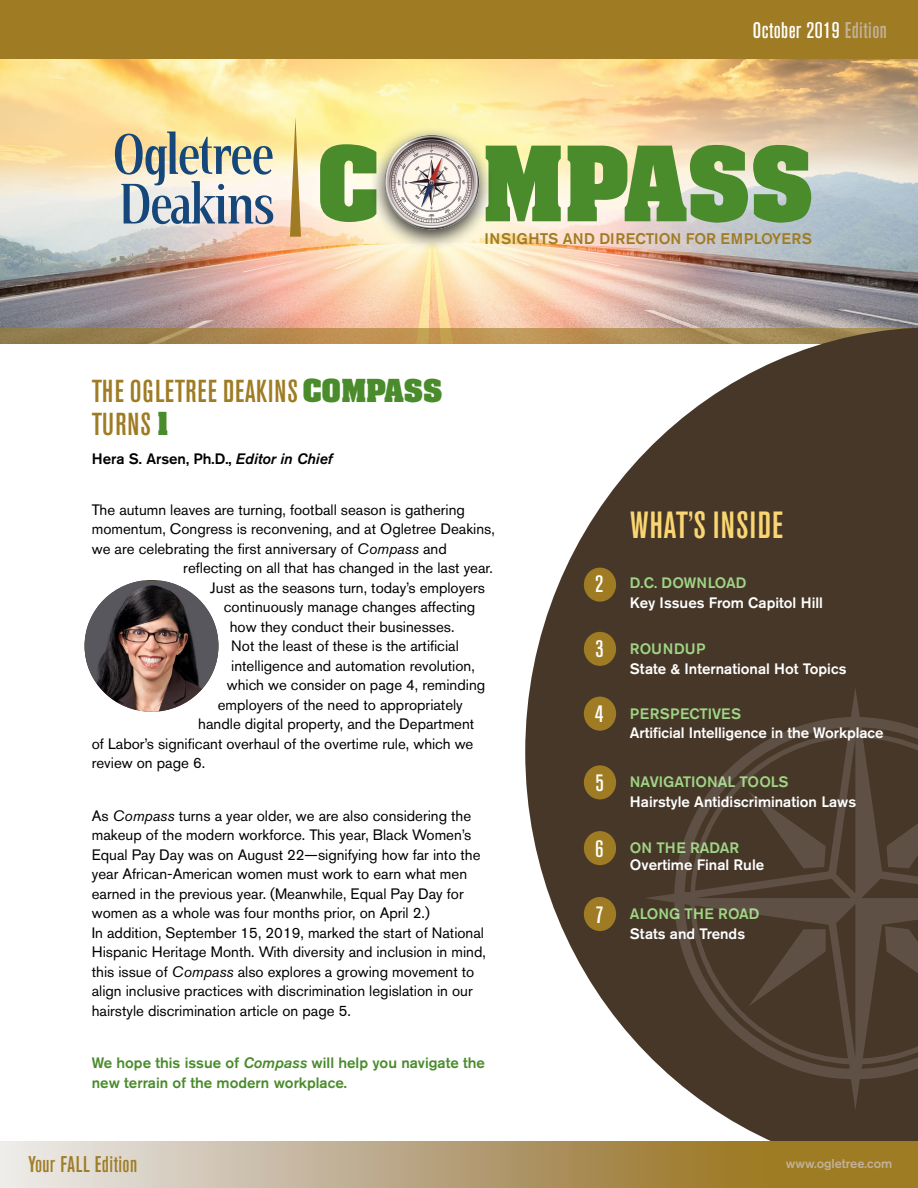
<style>
.page{position:relative;width:918px;height:1188px;background:#fff}
.page>*{position:absolute;margin:0;border:0;box-sizing:border-box;transform-origin:0 0}
.t1{font:700 88.2px "Aachen";color:#4a8b2c}
.t2{font:500 condensed 37.5px "Akzidenz Grotesk BE";letter-spacing:.03em;color:#fad672}
.t3{font:500 condensed 31.5px/33px "Akzidenz Grotesk BE";letter-spacing:.03em;color:#9f7c24}
.t4{font:500 condensed 23.7px "Akzidenz Grotesk BE";color:#fff}
.t5{font:500 condensed 22.5px "Akzidenz Grotesk BE";letter-spacing:.02em;color:#fff}
.t6{font:500 condensed 22.5px "Akzidenz Grotesk BE";letter-spacing:.02em;color:#9f7c24}
.t7{font:500 15.3px "Akzidenz Grotesk BE";color:#9f7c24}
.t8{font:15px/19.5px "Akzidenz Grotesk BE";color:#000}
.t9{font:500 15px "Akzidenz Grotesk BE";color:#fff}
.t10{font:500 15px/19.5px "Akzidenz Grotesk BE";color:#4a8b2c}
.t11{font:500 15px "Akzidenz Grotesk BE";color:#9fd584}
.t12{font:500 15px "Akzidenz Grotesk BE";color:#000}
.t13{font:500 15px "Akzidenz Grotesk BE";letter-spacing:.02em;color:#9fd584}
.t14{font:500 12.75px "Akzidenz Grotesk BE";color:#c2b198}
.s1{color:#c2b198}
.s2{font-family:"Aachen";font-weight:700;font-stretch:normal;font-size:27px;color:#4a8b2c}
.s3{font-style:italic}
</style>
<div class="page">
<img style="left:0;top:58px;width:918px;height:270px">
<img style="left:85px;top:581px;width:133px;height:131px">
<svg style="left:0;top:328px;width:525px;height:15px;background:#ad894f"></svg>
<div style="left:0;top:0;width:918px;height:58px;background:#9f7c24"></div>
<svg style="left:115px;top:132px;width:158px;height:92px;background:#b3b9b3"></svg>
<svg style="left:290px;top:117px;width:11px;height:120px"></svg>
<svg style="left:525px;top:327px;width:393px;height:814px;fill:#473729"></svg>
<div style="left:584px;top:568px;width:32px;height:34px;background:#9f7c24;border-radius:50%"></div>
<div style="left:584px;top:632px;width:32px;height:34px;background:#9f7c24;border-radius:50%"></div>
<div style="left:584px;top:697px;width:32px;height:34px;background:#9f7c24;border-radius:50%"></div>
<div style="left:584px;top:897px;width:32px;height:34px;background:#9f7c24;border-radius:50%"></div>
<div style="left:584px;top:831px;width:32px;height:34px;background:#9f7c24;border-radius:50%"></div>
<div style="left:584px;top:765px;width:32px;height:34px;background:#9f7c24;border-radius:50%"></div>
<svg style="left:645px;top:687px;width:273px;height:423px;background:#4f4033"></svg>
<svg style="left:0;top:1141px;width:918px;height:47px;background:#baa478"></svg>
<div style="left:370px;top:126px;width:124px;height:125px;background:#000;opacity:.75"></div>
<img style="left:385px;top:135px;width:94px;height:94px;border-radius:47px">
<h3 class="t5" style="left:753px;top:18px;width:136px">October 2019 <span class="s1">Edition</span></h3>
<h1 class="t1" style="left:317px;top:117px;width:498px">C MPASS</h1>
<p class="t7" style="left:484px;top:229px;width:329px">INSIGHTS AND DIRECTION FOR EMPLOYERS</p>
<h3 class="t3" style="left:92px;top:375px;width:352px">THE OGLETREE DEAKINS <span class="s2">COMPASS<br></span>TURNS <span class="s2">1</span></h3>
<p class="t12" style="left:92px;top:449px;width:242px">Hera S. Arsen, Ph.D., <span class="s3">Editor in Chief</span></p>
<p class="t8" style="left:92px;top:500px;width:375px">The autumn leaves are turning, football season is gathering</p>
<p class="t8" style="left:92px;top:519px;width:405px">momentum, Congress is reconvening, and at Ogletree Deakins,</p>
<p class="t8" style="left:92px;top:539px;width:357px">we are celebrating the first anniversary of <span class="s3">Compass</span> and</p>
<p class="t8" style="left:183px;top:558px;width:311px">reflecting on all that has changed in the last year.</p>
<p class="t8" style="left:210px;top:578px;width:276px">Just as the seasons turn, today’s employers</p>
<p class="t8" style="left:224px;top:597px;width:253px">continuously manage changes affecting</p>
<p class="t8" style="left:230px;top:617px;width:226px">how they conduct their businesses.</p>
<p class="t8" style="left:231px;top:636px;width:229px">Not the least of these is the artificial</p>
<p class="t8" style="left:231px;top:656px;width:245px">intelligence and automation revolution,</p>
<p class="t8" style="left:227px;top:675px;width:260px">which we consider on page 4, reminding</p>
<p class="t8" style="left:218px;top:695px;width:247px">employers of the need to appropriately</p>
<p class="t8" style="left:198px;top:714px;width:277px">handle digital property, and the Department</p>
<p class="t8" style="left:92px;top:734px;width:383px">of Labor’s significant overhaul of the overtime rule, which we</p>
<p class="t8" style="left:92px;top:753px;width:115px">review on page 6.</p>
<p class="t8" style="left:92px;top:806px;width:396px">As <span class="s3">Compass</span> turns a year older, we are also considering the makeup of the modern workforce. This year, Black Women’s Equal Pay Day was on August 22—signifying how far into the year African-American women must work to earn what men earned in the previous year. (Meanwhile, Equal Pay Day for women as a whole was four months prior, on April 2.)<br>In addition, September 15, 2019, marked the start of National Hispanic Heritage Month. With diversity and inclusion in mind, this issue of <span class="s3">Compass</span> also explores a growing movement to align inclusive practices with discrimination legislation in our hairstyle discrimination article on page 5.</p>
<p class="t10" style="left:92px;top:1053px;width:395px">We hope this issue of <span class="s3">Compass</span> will help you navigate the new terrain of the modern workplace.</p>
<h3 class="t4" style="left:595px;top:571px;width:10px">2</h3>
<h3 class="t4" style="left:595px;top:636px;width:10px">3</h3>
<h3 class="t4" style="left:595px;top:701px;width:10px">4</h3>
<h3 class="t4" style="left:595px;top:769px;width:10px">5</h3>
<h3 class="t4" style="left:595px;top:835px;width:10px">6</h3>
<h3 class="t4" style="left:595px;top:901px;width:10px">7</h3>
<h2 class="t2" style="left:630px;top:504px;width:154px">WHAT’S INSIDE</h2>
<p class="t11" style="left:630px;top:574px;width:118px">D.C. DOWNLOAD</p>
<p class="t9" style="left:630px;top:593px;width:194px">Key Issues From Capitol Hill</p>
<p class="t13" style="left:630px;top:640px;width:77px">ROUNDUP</p>
<p class="t9" style="left:630px;top:659px;width:218px">State &amp; International Hot Topics</p>
<p class="t13" style="left:630px;top:704px;width:113px">PERSPECTIVES</p>
<p class="t9" style="left:630px;top:724px;width:255px">Artificial Intelligence in the Workplace</p>
<p class="t11" style="left:630px;top:773px;width:160px">NAVIGATIONAL TOOLS</p>
<p class="t9" style="left:630px;top:792px;width:228px">Hairstyle Antidiscrimination Laws</p>
<p class="t11" style="left:630px;top:839px;width:111px">ON THE RADAR</p>
<p class="t9" style="left:630px;top:855px;width:136px">Overtime Final Rule</p>
<p class="t11" style="left:630px;top:905px;width:131px">ALONG THE ROAD</p>
<p class="t9" style="left:630px;top:924px;width:117px">Stats and Trends</p>
<h3 class="t6" style="left:29px;top:1151px;width:110px">Your FALL Edition</h3>
<p class="t14" style="left:786px;top:1156px;width:108px">www.ogletree.com</p>
</div>
